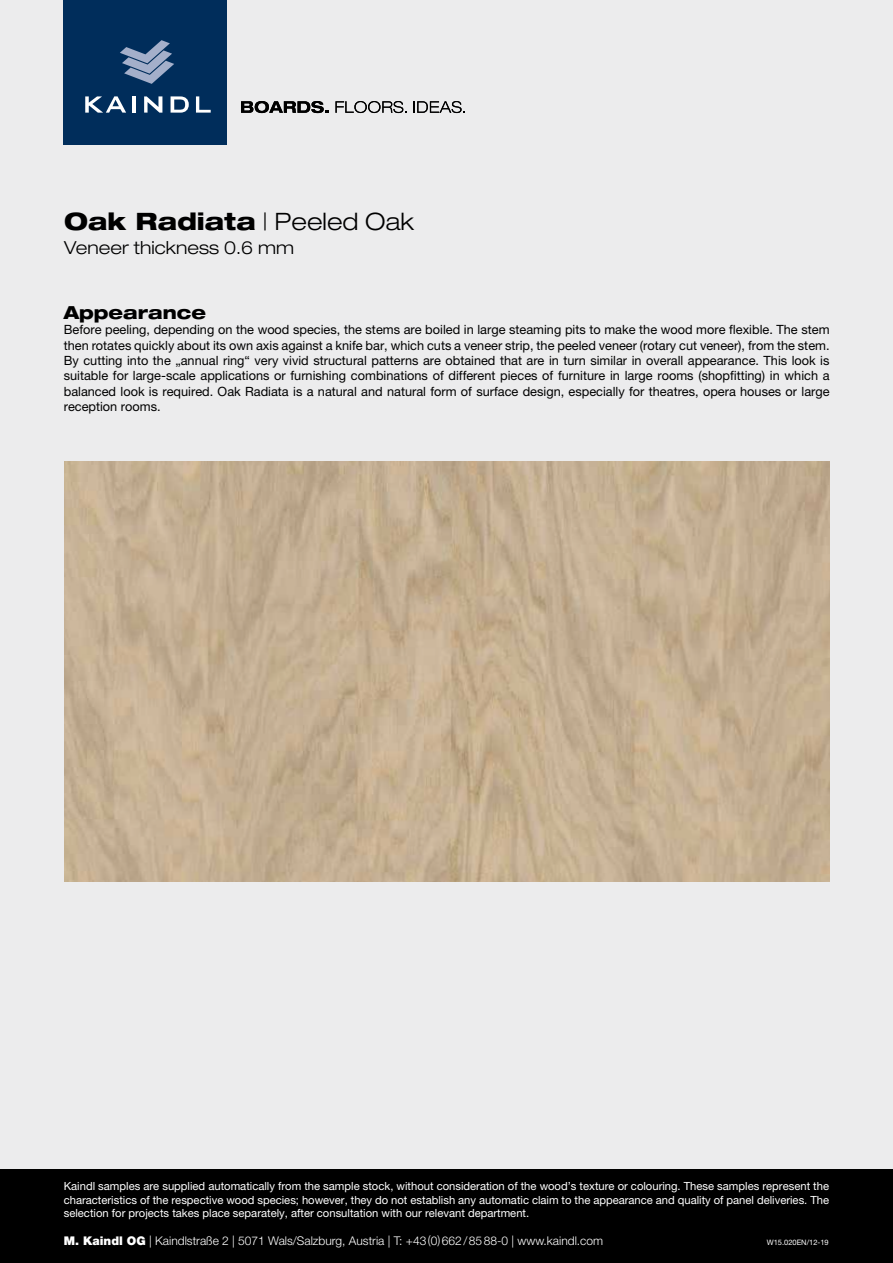
<style>
.page{position:relative;width:893px;height:1263px;background:#ececed}
.page>*{position:absolute;margin:0;border:0;box-sizing:border-box;transform-origin:0 0}
.t1{font:800 expanded 24px "Helvetica Neue LT Pro";color:#000}
.t2{font:300 expanded 18px "Helvetica Neue LT Pro";color:#000}
.t3{font:800 expanded 18px "Helvetica Neue LT Pro";color:#000}
.t4{font:12.75px/15.3px "Helvetica Neue LT Pro";color:#000;text-align:justify}
.t5{font:300 12px "Helvetica Neue LT Pro";color:#fff}
.t6{font:11.25px/13.5px "Helvetica Neue LT Pro";color:#fff;text-align:justify}
.t7{font:7.5px "Helvetica Neue LT Pro";color:#fff}
.s1{font-weight:300}
.s2{font-weight:900}
</style>
<div class="page">
<svg style="left:241px;top:101px;width:88px;height:12px"></svg>
<svg style="left:335px;top:101px;width:72px;height:12px"></svg>
<svg style="left:414px;top:101px;width:51px;height:12px"></svg>
<div style="left:64px;top:0;width:163px;height:145px;background:#002d5b"></div>
<svg style="left:85px;top:96px;width:41px;height:17px"></svg>
<svg style="left:144px;top:96px;width:18px;height:17px"></svg>
<svg style="left:171px;top:96px;width:18px;height:17px"></svg>
<svg style="left:196px;top:96px;width:15px;height:17px"></svg>
<hr style="left:132px;top:96px;width:3px;height:17px;background:#fff">
<svg style="left:120px;top:40px;width:54px;height:44px"></svg>
<img style="left:64px;top:461px;width:766px;height:420px">
<div style="left:0;top:1169px;width:893px;height:94px;background:#000"></div>
<h1 class="t1" style="left:64px;top:206px;width:352px">Oak Radiata <span class="s1">| Peeled Oak</span></h1>
<h2 class="t2" style="left:64px;top:237px;width:232px">Veneer thickness 0.6 mm</h2>
<h2 class="t3" style="left:64px;top:301px;width:144px">Appearance</h2>
<p class="t4" style="left:64px;top:322px;width:767px">Before peeling, depending on the wood species, the stems are boiled in large steaming pits to make the wood more flexible. The stem then rotates quickly about its own axis against a knife bar, which cuts a veneer strip, the peeled veneer (rotary cut veneer), from the stem.<br>By cutting into the „annual ring“ very vivid structural patterns are obtained that are in turn similar in overall appearance. This look is suitable for large-scale applications or furnishing combinations of different pieces of furniture in large rooms (shopfitting) in which a balanced look is required. Oak Radiata is a natural and natural form of surface design, especially for theatres, opera houses or large reception rooms.</p>
<p class="t6" style="left:64px;top:1179px;width:767px">Kaindl samples are supplied automatically from the sample stock, without consideration of the wood’s texture or colouring. These samples represent the characteristics of the respective wood species; however, they do not establish any automatic claim to the appearance and quality of panel deliveries. The selection for projects takes place separately, after consultation with our relevant department.</p>
<p class="t7" style="left:767px;top:1238px;width:63px">W15.020EN/12-19</p>
<p class="t5" style="left:64px;top:1233px;width:541px"><span class="s2">M. Kaindl OG</span> | Kaindlstraße 2 | 5071 Wals/Salzburg, Austria | T: +43(0)662/8588-0 | www.kaindl.com</p>
</div>
